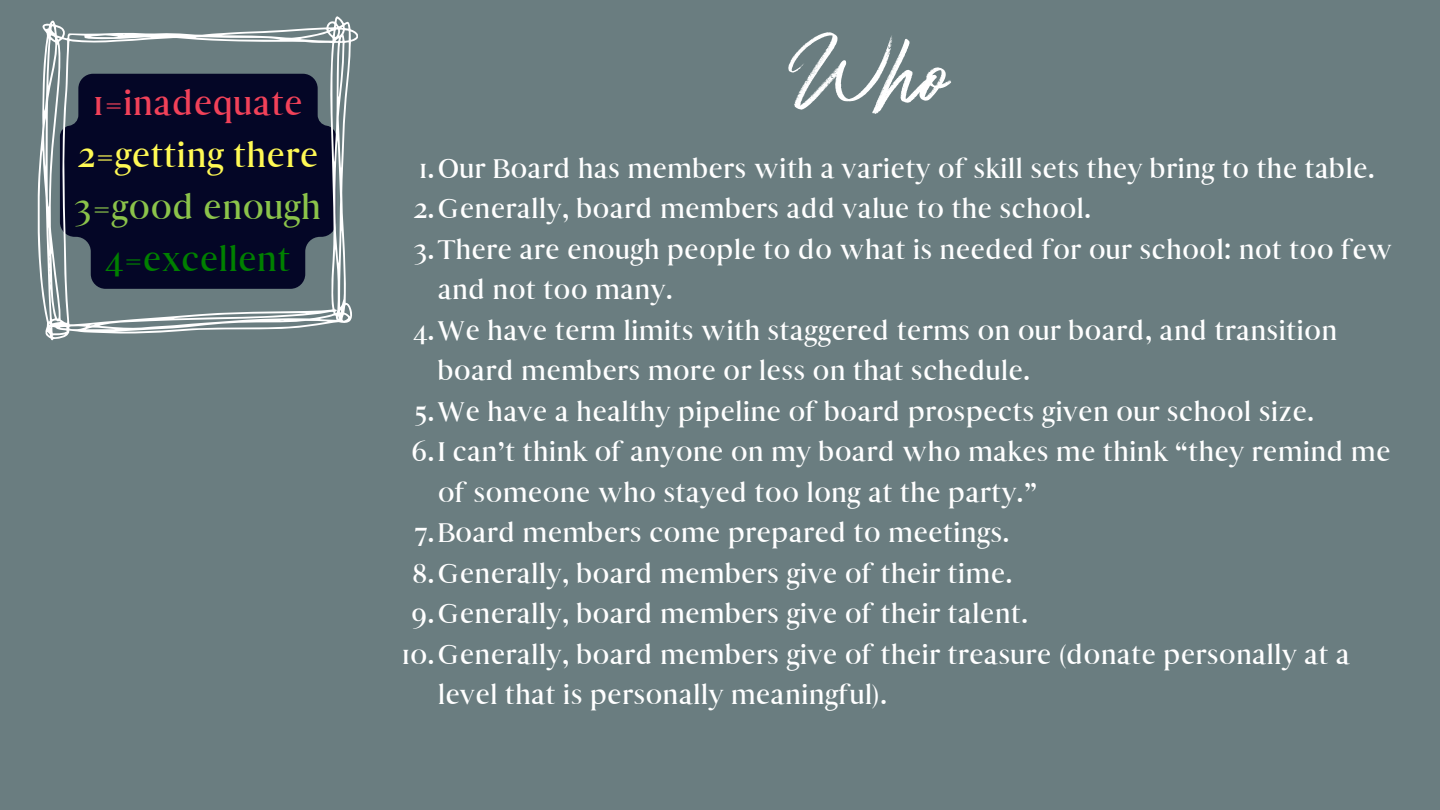
<style>
.page{position:relative;width:1440px;height:810px;background:#6a7d80}
.page>*{position:absolute;margin:0;border:0;box-sizing:border-box;transform-origin:0 0}
.t1{font:92px "Qindom";color:#fff}
.t2{font:37.2px "Hyogo";color:#fff954}
.t3{font:37.2px "Hyogo";color:#f14159}
.t4{font:37.2px "Hyogo";color:#8bc34a}
.t5{font:37.2px "Hyogo";color:#008000}
.t6{font:29.2px/40.5px "Hyogo";color:#fff}
</style>
<div class="page">
<svg style="left:38px;top:16px;width:320px;height:324px;fill:#040626"></svg>
<p class="t3" style="left:93px;top:81px;width:211px">1=inadequate</p>
<p class="t2" style="left:77px;top:133px;width:243px">2=getting there</p>
<p class="t4" style="left:75px;top:185px;width:248px">3=good enough</p>
<p class="t5" style="left:106px;top:237px;width:186px">4=excellent</p>
<p class="t1" style="left:807px;top:4px;width:148px">Who</p>
<p class="t6" style="left:419px;top:148px;width:957px">1.Our Board has members with a variety of skill sets they bring to the table.</p>
<p class="t6" style="left:414px;top:189px;width:679px">2.Generally, board members add value to the school.</p>
<p class="t6" style="left:438px;top:229px;width:956px;text-indent:-24px">3.There are enough people to do what is needed for our school: not too few and not too many.</p>
<p class="t6" style="left:438px;top:310px;width:901px;text-indent:-24px">4.We have term limits with staggered terms on our board, and transition board members more or less on that schedule.</p>
<p class="t6" style="left:415px;top:391px;width:901px">5.We have a healthy pipeline of board prospects given our school size.</p>
<p class="t6" style="left:438px;top:432px;width:955px;text-indent:-26px">6.I can’t think of anyone on my board who makes me think “they remind me of someone who stayed too long at the party.”</p>
<p class="t6" style="left:415px;top:513px;width:596px">7.Board members come prepared to meetings.</p>
<p class="t6" style="left:412px;top:553px;width:602px">8.Generally, board members give of their time.</p>
<p class="t6" style="left:411px;top:594px;width:619px">9.Generally, board members give of their talent.</p>
<p class="t6" style="left:438px;top:634px;width:914px;text-indent:-36px">10.Generally, board members give of their treasure (donate personally at a level that is personally meaningful).</p>
</div>
